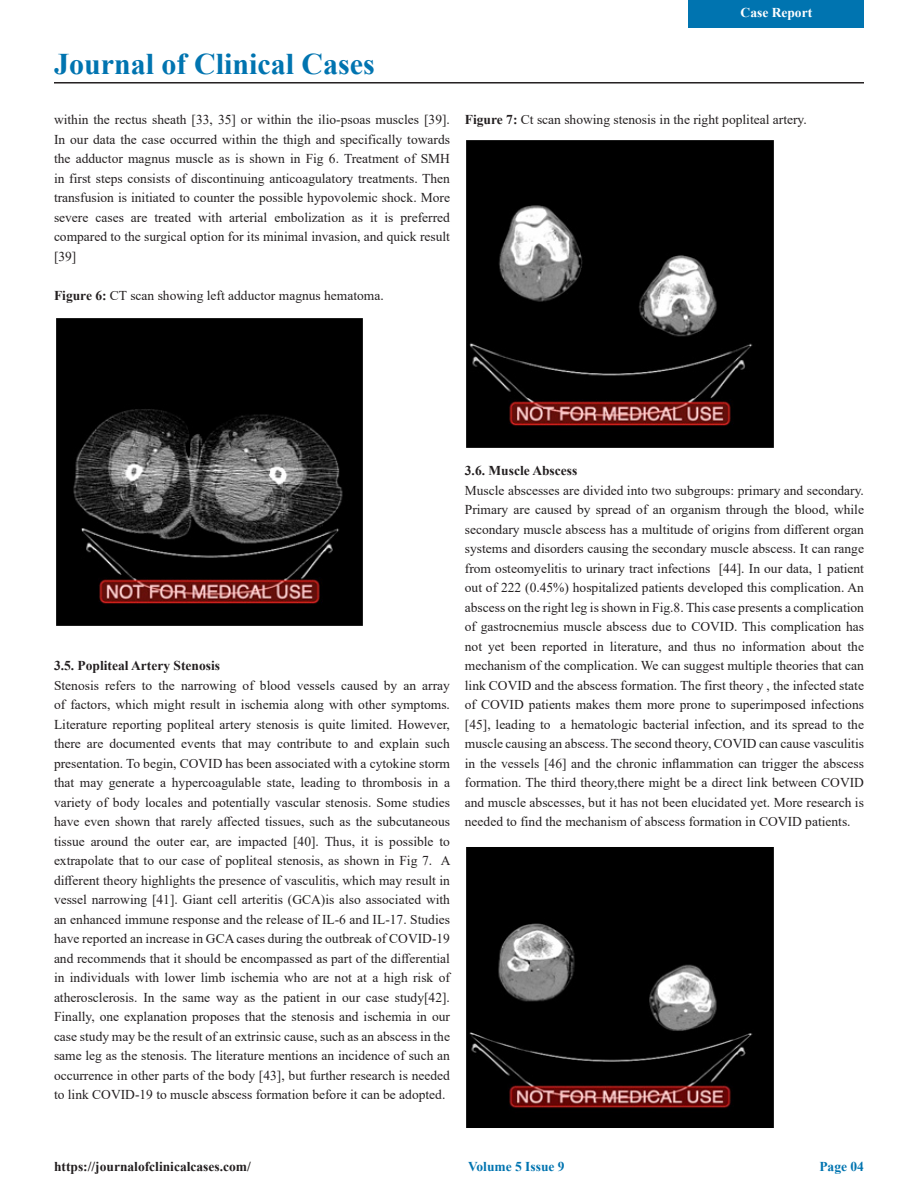
<style>
.page{position:relative;width:918px;height:1188px;background:#fff}
.page>*{position:absolute;margin:0;border:0;box-sizing:border-box;transform-origin:0 0}
.t1{font:700 30px "Times New Roman";color:#0074b0}
.t2{font:13.5px/19.5px "Times New Roman";color:#231f20;text-align:justify}
.t3{font:700 13.5px "Times New Roman";color:#231f20}
.t4{font:700 13.5px "Times New Roman";color:#0074b0}
.t5{font:700 13.5px "Times New Roman";color:#fff}
.s1{font-weight:700}
</style>
<div class="page">
<div style="left:689px;top:0;width:175px;height:27px;background:#0074b0"></div>
<hr style="left:54px;top:82px;width:810px;height:2px;background:#231f20">
<img style="left:56px;top:318px;width:307px;height:308px">
<img style="left:466px;top:140px;width:308px;height:308px">
<img style="left:466px;top:847px;width:308px;height:281px">
<p class="t1" style="left:54px;top:43px;width:322px">Journal of Clinical Cases</p>
<p class="t5" style="left:741px;top:2px;width:73px">Case Report</p>
<p class="t2" style="left:54px;top:109px;width:398px">within the rectus sheath [33, 35] or within the ilio-psoas muscles [39].<br>In our data the case occurred within the thigh and specifically towards the adductor magnus muscle as is shown in Fig 6. Treatment of SMH in first steps consists of discontinuing anticoagulatory treatments. Then transfusion is initiated to counter the possible hypovolemic shock. More severe cases are treated with arterial embolization as it is preferred compared to the surgical option for its minimal invasion, and quick result [39]</p>
<p class="t2" style="left:54px;top:285px;width:331px"><span class="s1">Figure 6:</span> CT scan showing left adductor magnus hematoma.</p>
<p class="t2" style="left:465px;top:109px;width:343px"><span class="s1">Figure 7:</span> Ct scan showing stenosis in the right popliteal artery.</p>
<p class="t3" style="left:54px;top:656px;width:168px">3.5. Popliteal Artery Stenosis</p>
<p class="t2" style="left:54px;top:675px;width:398px">Stenosis refers to the narrowing of blood vessels caused by an array of factors, which might result in ischemia along with other symptoms.<br>Literature reporting popliteal artery stenosis is quite limited. However, there are documented events that may contribute to and explain such presentation. To begin, COVID has been associated with a cytokine storm that may generate a hypercoagulable state, leading to thrombosis in a variety of body locales and potentially vascular stenosis. Some studies have even shown that rarely affected tissues, such as the subcutaneous tissue around the outer ear, are impacted [40]. Thus, it is possible to extrapolate that to our case of popliteal stenosis, as shown in Fig 7. A different theory highlights the presence of vasculitis, which may result in vessel narrowing [41]. Giant cell arteritis (GCA)is also associated with an enhanced immune response and the release of IL-6 and IL-17. Studies have reported an increase in GCA cases during the outbreak of COVID-19 and recommends that it should be encompassed as part of the differential in individuals with lower limb ischemia who are not at a high risk of atherosclerosis. In the same way as the patient in our case study[42].<br>Finally, one explanation proposes that the stenosis and ischemia in our case study may be the result of an extrinsic cause, such as an abscess in the same leg as the stenosis. The literature mentions an incidence of such an occurrence in other parts of the body [43], but further research is needed to link COVID-19 to muscle abscess formation before it can be adopted.</p>
<p class="t3" style="left:465px;top:461px;width:114px">3.6. Muscle Abscess</p>
<p class="t2" style="left:465px;top:480px;width:401px">Muscle abscesses are divided into two subgroups: primary and secondary.<br>Primary are caused by spread of an organism through the blood, while secondary muscle abscess has a multitude of origins from different organ systems and disorders causing the secondary muscle abscess. It can range from osteomyelitis to urinary tract infections [44]. In our data, 1 patient out of 222 (0.45%) hospitalized patients developed this complication. An abscess on the right leg is shown in Fig.8. This case presents a complication of gastrocnemius muscle abscess due to COVID. This complication has not yet been reported in literature, and thus no information about the mechanism of the complication. We can suggest multiple theories that can link COVID and the abscess formation. The first theory , the infected state of COVID patients makes them more prone to superimposed infections [45], leading to a hematologic bacterial infection, and its spread to the muscle causing an abscess. The second theory, COVID can cause vasculitis in the vessels [46] and the chronic inflammation can trigger the abscess formation. The third theory,there might be a direct link between COVID and muscle abscesses, but it has not been elucidated yet. More research is needed to find the mechanism of abscess formation in COVID patients.</p>
<p class="t3" style="left:54px;top:1157px;width:198px">https://journalofclinicalcases.com/</p>
<p class="t4" style="left:468px;top:1157px;width:98px">Volume 5 Issue 9</p>
<p class="t4" style="left:819px;top:1157px;width:46px">Page 04</p>
</div>
